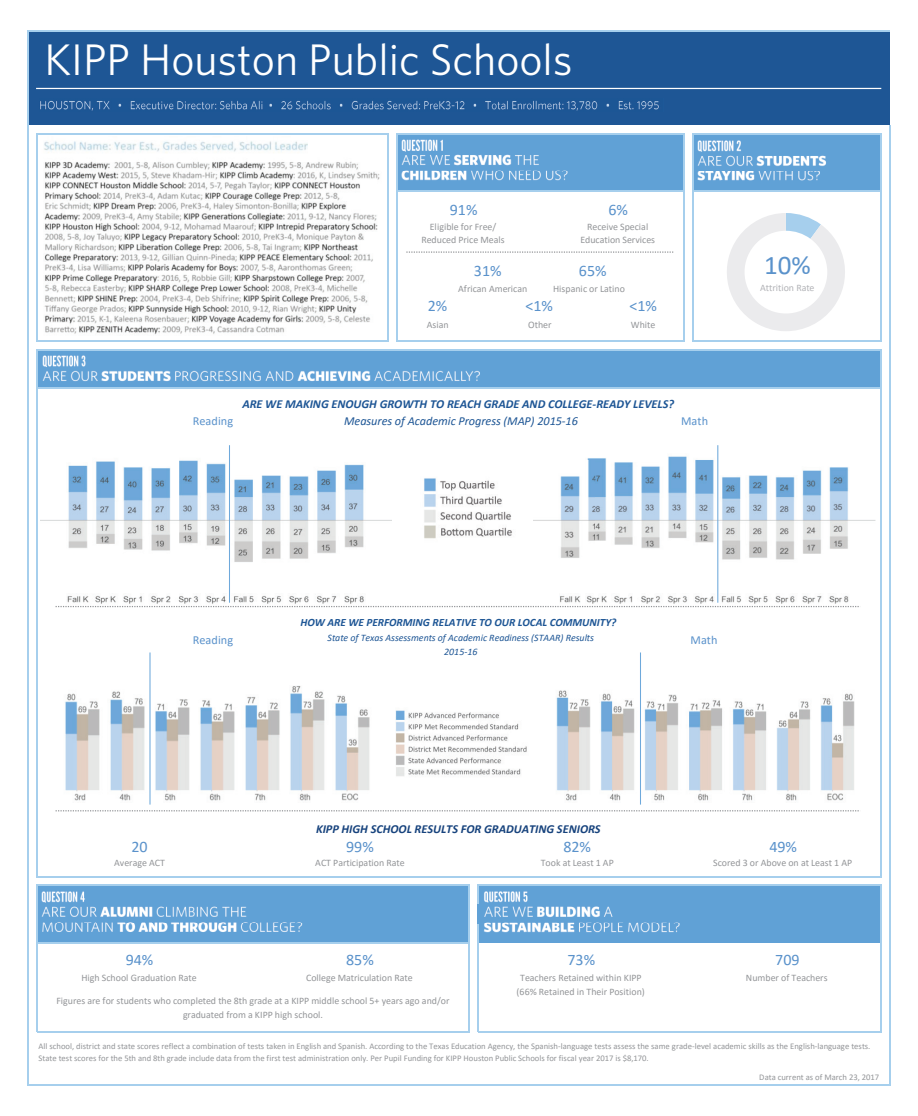
<style>
.page{position:relative;width:918px;height:1116px;background:#fff}
.page>*{position:absolute;margin:0;border:0;box-sizing:border-box;transform-origin:0 0}
.t1{font:44.25px "Whitney";color:#fff}
.t2{font:27px "Calibri";color:#5a92cb}
.t3{font:16.05px "Calibri";color:#5a92cb}
.t4{font:italic 700 12.3px "Calibri";letter-spacing:-.005em;color:#1e5695}
.t5{font:italic 700 12.3px "Calibri";color:#17437d}
.t6{font:italic 12.3px "Calibri";letter-spacing:-.005em;color:#1e5695}
.t7{font:12.3px "Calibri";letter-spacing:.005em;color:#5a92cb}
.t8{font:italic 700 11.1px "Calibri";color:#1e5695}
.t9{font:9.9px/13.4px "Calibri";color:#939598;text-align:center}
.t10{font:italic 9.9px "Calibri";letter-spacing:-.005em;color:#1e5695}
.t11{font:9.9px "Calibri";letter-spacing:-.005em;color:#b2b3b7}
.t12{font:8.7px/11.7px "Calibri";color:#939598}
</style>
<div class="page">
<svg style="left:56px;top:810px;width:803px;height:1px"></svg>
<svg style="left:56px;top:606px;width:803px;height:1px"></svg>
<svg style="left:406px;top:251px;width:268px;height:2px"></svg>
<hr style="left:29px;top:1084px;width:861px;height:2px;background:#a6cfed">
<hr style="left:478px;top:1031px;width:404px;height:1px;background:#a6cfed">
<hr style="left:38px;top:876px;width:844px;height:1px;background:#a6cfed">
<hr style="left:693px;top:340px;width:189px;height:2px;background:#a6cfed">
<div style="left:29px;top:32px;width:861px;height:93px;background:#1e5695"></div>
<hr style="left:29px;top:30px;width:861px;height:2px;background:#a6cfed">
<hr style="left:388px;top:134px;width:1px;height:208px;background:#a6cfed">
<hr style="left:889px;top:125px;width:1px;height:961px;background:#a6cfed">
<hr style="left:28px;top:30px;width:1px;height:1056px;background:#a6cfed">
<hr style="left:38px;top:1031px;width:432px;height:1px;background:#a6cfed">
<hr style="left:36px;top:133px;width:2px;height:209px;background:#a6cfed">
<hr style="left:397px;top:340px;width:288px;height:2px;background:#a6cfed">
<hr style="left:38px;top:340px;width:351px;height:2px;background:#a6cfed">
<hr style="left:38px;top:133px;width:351px;height:1px;background:#a6cfed">
<img style="left:40px;top:100px;width:619px;height:11px">
<hr style="left:36px;top:88px;width:845px;height:1px;background:#fff">
<img style="left:44px;top:141px;width:336px;height:194px">
<div style="left:397px;top:133px;width:287px;height:20px;background:#60a1d6"></div>
<div style="left:397px;top:153px;width:287px;height:19px;background:#60a1d6"></div>
<div style="left:397px;top:172px;width:287px;height:19px;background:#60a1d6"></div>
<hr style="left:397px;top:133px;width:288px;height:1px;background:#a6cfed">
<hr style="left:397px;top:191px;width:288px;height:1px;background:#a6cfed">
<hr style="left:396px;top:133px;width:1px;height:209px;background:#a6cfed">
<hr style="left:684px;top:134px;width:1px;height:208px;background:#a6cfed">
<img style="left:401px;top:139px;width:167px;height:42px">
<div style="left:693px;top:133px;width:188px;height:20px;background:linear-gradient(to right,#60a1d6,#60a1d6)"></div>
<div style="left:693px;top:153px;width:188px;height:19px;background:#60a1d6"></div>
<div style="left:693px;top:172px;width:188px;height:19px;background:#60a1d6"></div>
<hr style="left:880px;top:134px;width:2px;height:208px;background:#a6cfed">
<hr style="left:692px;top:133px;width:1px;height:209px;background:#a6cfed">
<hr style="left:693px;top:133px;width:189px;height:1px;background:#a6cfed">
<hr style="left:693px;top:191px;width:189px;height:1px;background:#a6cfed">
<img style="left:696px;top:139px;width:165px;height:42px">
<svg style="left:727px;top:213px;width:118px;height:118px"></svg>
<div style="left:37px;top:350px;width:844px;height:19px;background:#60a1d6"></div>
<div style="left:37px;top:369px;width:844px;height:19px;background:#60a1d6"></div>
<hr style="left:36px;top:349px;width:2px;height:528px;background:#a6cfed">
<hr style="left:880px;top:350px;width:2px;height:527px;background:#a6cfed">
<hr style="left:38px;top:349px;width:844px;height:1px;background:#a6cfed">
<hr style="left:38px;top:387px;width:844px;height:2px;background:#a6cfed">
<img style="left:42px;top:355px;width:438px;height:27px">
<img style="left:41px;top:460px;width:350px;height:144px">
<hr style="left:229px;top:445px;width:1px;height:158px;background:#6ea9db">
<img style="left:560px;top:445px;width:315px;height:159px">
<img style="left:424px;top:460px;width:170px;height:97px">
<hr style="left:717px;top:445px;width:1px;height:158px;background:#6ea9db">
<img style="left:65px;top:685px;width:305px;height:116px">
<hr style="left:149px;top:652px;width:2px;height:153px;background:#6ea9db">
<img style="left:396px;top:710px;width:131px;height:66px">
<img style="left:556px;top:690px;width:299px;height:111px">
<hr style="left:640px;top:652px;width:1px;height:153px;background:#6ea9db">
<div style="left:37px;top:885px;width:432px;height:20px;background:#60a1d6"></div>
<div style="left:37px;top:904px;width:432px;height:20px;background:#60a1d6"></div>
<div style="left:37px;top:924px;width:432px;height:19px;background:#60a1d6"></div>
<hr style="left:38px;top:885px;width:432px;height:1px;background:#a6cfed">
<hr style="left:36px;top:885px;width:2px;height:147px;background:#a6cfed">
<hr style="left:469px;top:886px;width:1px;height:146px;background:#a6cfed">
<hr style="left:38px;top:942px;width:432px;height:2px;background:#a6cfed">
<img style="left:41px;top:891px;width:262px;height:41px">
<div style="left:478px;top:885px;width:403px;height:20px;background:#60a1d6"></div>
<div style="left:478px;top:924px;width:403px;height:19px;background:#60a1d6"></div>
<hr style="left:477px;top:885px;width:1px;height:147px;background:#a6cfed">
<div style="left:478px;top:904px;width:403px;height:20px;background:#60a1d6"></div>
<hr style="left:880px;top:886px;width:2px;height:146px;background:#a6cfed">
<hr style="left:478px;top:885px;width:404px;height:1px;background:#a6cfed">
<img style="left:484px;top:891px;width:196px;height:42px">
<p class="t1" style="left:44px;top:31px;width:530px">KIPP Houston Public Schools</p>
<p class="t3" style="left:450px;top:198px;width:29px">91%</p>
<p class="t3" style="left:608px;top:198px;width:21px">6%</p>
<p class="t9" style="left:430px;top:219px;width:68px">Eligible for Free/</p>
<p class="t9" style="left:587px;top:219px;width:63px">Receive Special</p>
<p class="t9" style="left:421px;top:233px;width:85px">Reduced Price Meals</p>
<p class="t9" style="left:580px;top:233px;width:76px">Education Services</p>
<p class="t3" style="left:474px;top:259px;width:29px">31%</p>
<p class="t3" style="left:579px;top:259px;width:29px">65%</p>
<p class="t9" style="left:458px;top:281px;width:71px">African American</p>
<p class="t9" style="left:553px;top:281px;width:73px">Hispanic or Latino</p>
<p class="t3" style="left:428px;top:295px;width:21px">2%</p>
<p class="t3" style="left:526px;top:295px;width:29px">&lt;1%</p>
<p class="t3" style="left:629px;top:295px;width:29px">&lt;1%</p>
<p class="t9" style="left:427px;top:318px;width:23px">Asian</p>
<p class="t9" style="left:528px;top:318px;width:25px">Other</p>
<p class="t9" style="left:631px;top:318px;width:26px">White</p>
<p class="t4" style="left:242px;top:395px;width:433px">ARE WE MAKING ENOUGH GROWTH TO REACH GRADE AND COLLEGE-READY LEVELS?</p>
<p class="t7" style="left:193px;top:412px;width:42px">Reading</p>
<p class="t6" style="left:344px;top:412px;width:235px">Measures of Academic Progress (MAP) 2015-16</p>
<p class="t7" style="left:681px;top:412px;width:28px">Math</p>
<p class="t2" style="left:764px;top:246px;width:48px">10%</p>
<p class="t11" style="left:760px;top:281px;width:56px">Attrition Rate</p>
<p class="t8" style="left:300px;top:615px;width:318px">HOW ARE WE PERFORMING RELATIVE TO OUR LOCAL COMMUNITY?</p>
<p class="t7" style="left:193px;top:631px;width:42px">Reading</p>
<p class="t10" style="left:328px;top:631px;width:268px">State of Texas Assessments of Academic Readiness (STAAR) Results</p>
<p class="t7" style="left:691px;top:631px;width:28px">Math</p>
<p class="t10" style="left:444px;top:645px;width:35px">2015-16</p>
<p class="t5" style="left:316px;top:820px;width:286px">KIPP HIGH SCHOOL RESULTS FOR GRADUATING SENIORS</p>
<p class="t3" style="left:131px;top:835px;width:18px">20</p>
<p class="t3" style="left:346px;top:835px;width:29px">99%</p>
<p class="t3" style="left:563px;top:835px;width:29px">82%</p>
<p class="t3" style="left:769px;top:835px;width:29px">49%</p>
<p class="t9" style="left:114px;top:856px;width:52px">Average ACT</p>
<p class="t9" style="left:315px;top:856px;width:91px">ACT Participation Rate</p>
<p class="t9" style="left:541px;top:856px;width:75px">Took at Least 1 AP</p>
<p class="t9" style="left:713px;top:856px;width:140px">Scored 3 or Above on at Least 1 AP</p>
<p class="t3" style="left:126px;top:949px;width:29px">94%</p>
<p class="t3" style="left:346px;top:949px;width:29px">85%</p>
<p class="t3" style="left:568px;top:949px;width:29px">73%</p>
<p class="t3" style="left:775px;top:949px;width:26px">709</p>
<p class="t9" style="left:81px;top:971px;width:117px">High School Graduation Rate</p>
<p class="t9" style="left:306px;top:971px;width:108px">College Matriculation Rate</p>
<p class="t9" style="left:520px;top:971px;width:123px">Teachers Retained within KIPP</p>
<p class="t9" style="left:746px;top:971px;width:83px">Number of Teachers</p>
<p class="t9" style="left:517px;top:984px;width:130px">(66% Retained in Their Position)</p>
<p class="t9" style="left:56px;top:994px;width:395px">Figures are for students who completed the 8th grade at a KIPP middle school 5+ years ago and/or graduated from a KIPP high school.</p>
<p class="t12" style="left:39px;top:1040px;width:833px">All school, district and state scores reflect a combination of tests taken in English and Spanish. According to the Texas Education Agency, the Spanish-language tests assess the same grade-level academic skills as the English-language tests.<br>State test scores for the 5th and 8th grade include data from the first test administration only. Per Pupil Funding for KIPP Houston Public Schools for fiscal year 2017 is $8,170.</p>
<p class="t12" style="left:759px;top:1071px;width:121px">Data current as of March 23, 2017</p>
</div>
